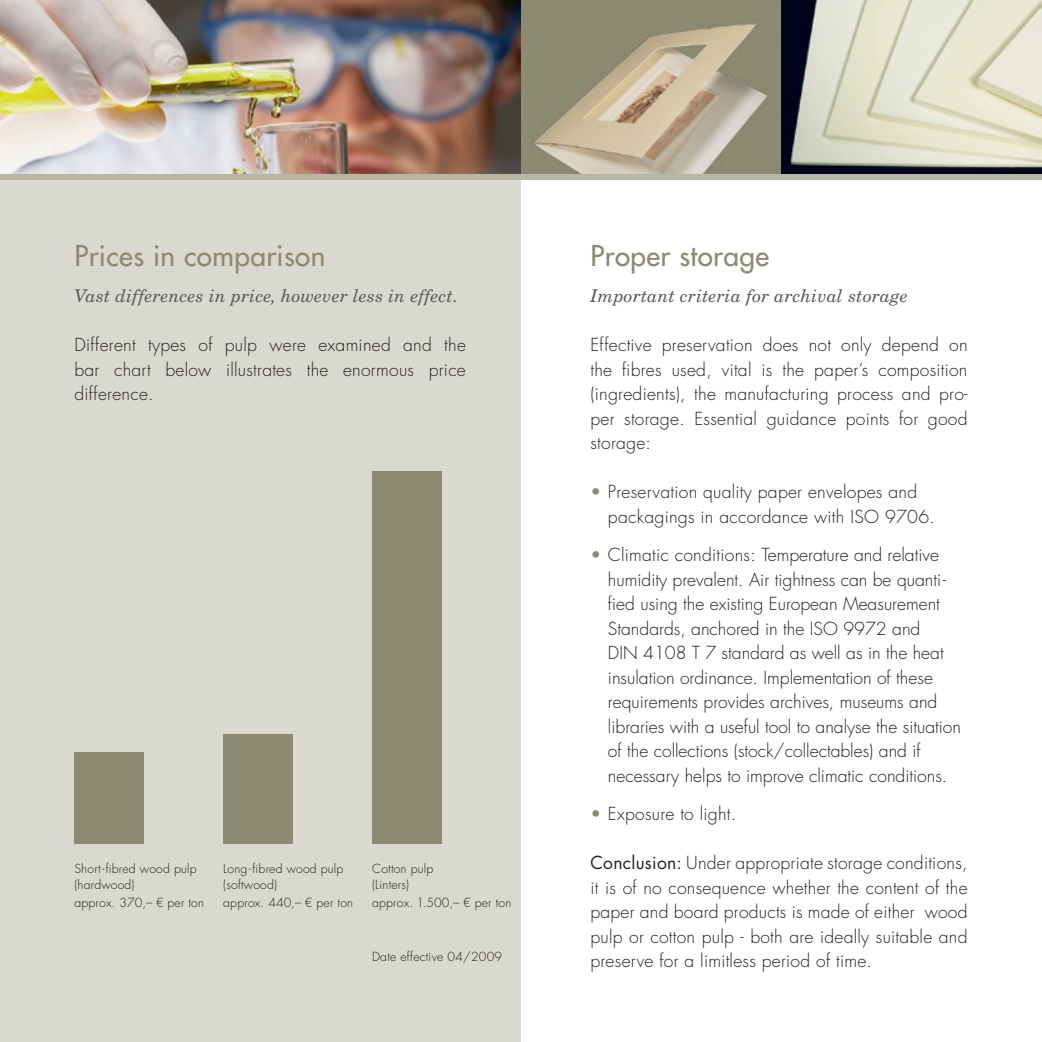
<style>
.page{position:relative;width:1042px;height:1042px;background:#fff}
.page>*{position:absolute;margin:0;border:0;box-sizing:border-box;transform-origin:0 0}
.t1{font:500 28px "Futura Std";letter-spacing:.015em;color:#8c8a72}
.Absatzformat_1{font:300 17.5px/24.5px "Futura Std";color:#231f20;text-align:justify}
.t2{font:italic 17.5px "New Century Schlbk LT Std";letter-spacing:.015em;color:#57585a}
.t3{font:300 12.25px/15.8px "Futura Std";letter-spacing:.015em;color:#231f20}
.s1{color:#8c8a72}
.s2{font-weight:400}
</style>
<div class="page">
<div style="left:0;top:180px;width:521px;height:862px;background:#dad9d0"></div>
<div style="left:0;top:174px;width:521px;height:6px;background:#b7b6a4"></div>
<div style="left:521px;top:174px;width:521px;height:6px;background:#b7b6a4"></div>
<img style="left:0;top:0;width:521px;height:174px">
<svg style="left:521px;top:0;width:260px;height:174px;background:#a79f87"></svg>
<svg style="left:781px;top:0;width:261px;height:174px;background:#c4c4b6"></svg>
<div style="left:74px;top:752px;width:70px;height:91px;background:#8c8a72"></div>
<div style="left:223px;top:734px;width:70px;height:109px;background:#8c8a72"></div>
<div style="left:372px;top:471px;width:69px;height:372px;background:#8c8a72"></div>
<p class="t1" style="left:74px;top:238px;width:253px">Prices in comparison</p>
<p class="t2" style="left:74px;top:285px;width:385px">Vast differences in price, however less in effect.</p>
<p class="Absatzformat_1" style="left:74px;top:333px;width:393px">Different types of pulp were examined and the bar chart below illustrates the enormous price difference.</p>
<p class="t3" style="left:74px;top:861px;width:124px">Short-fibred wood pulp (hardwood)</p>
<p class="t3" style="left:74px;top:895px;width:131px">approx. 370,– € per ton</p>
<p class="t3" style="left:223px;top:861px;width:122px">Long-fibred wood pulp (softwood)</p>
<p class="t3" style="left:223px;top:895px;width:131px">approx. 440,– € per ton</p>
<p class="t3" style="left:372px;top:861px;width:63px">Cotton pulp (Linters)</p>
<p class="t3" style="left:372px;top:895px;width:141px">approx. 1.500,– € per ton</p>
<p class="t3" style="left:372px;top:949px;width:131px">Date effective 04/2009</p>
<p class="t1" style="left:590px;top:238px;width:180px">Proper storage</p>
<p class="t2" style="left:590px;top:285px;width:319px">Important criteria for archival storage</p>
<p class="Absatzformat_1" style="left:590px;top:333px;width:379px">Effective preservation does not only depend on the fibres used, vital is the paper’s composition (ingredients), the manufacturing process and pro&shy;per storage. Essential guidance points for good storage:</p>
<p class="Absatzformat_1" style="left:608px;top:480px;width:328px;text-indent:-18px"><span class="s1">•</span> Preservation quality paper envelopes and packagings in accordance with ISO 9706.</p>
<p class="Absatzformat_1" style="left:608px;top:543px;width:340px;text-align:left;text-indent:-18px"><span class="s1">•</span> Climatic conditions: Temperature and relative humidity prevalent. Air tightness can be quanti&shy;fied using the existing European Measurement Standards, anchored in the ISO 9972 and</p>
<p class="Absatzformat_1" style="left:608px;top:641px;width:355px;text-align:left">DIN 4108 T 7 standard as well as in the heat insulation ordinance. Implementation of these requirements provides archives, museums and libraries with a useful tool to analyse the situation of the collections (stock/collectables) and if necessary helps to improve climatic conditions.</p>
<p class="Absatzformat_1" style="left:590px;top:802px;width:147px"><span class="s1">•</span> Exposure to light.</p>
<p class="Absatzformat_1" style="left:590px;top:851px;width:379px"><span class="s2">Conclusion:</span> Under appropriate storage conditions, it is of no consequence whether the content of the paper and board products is made of either wood pulp or cotton pulp - both are ideally suitable and preserve for a limitless period of time.</p>
</div>
